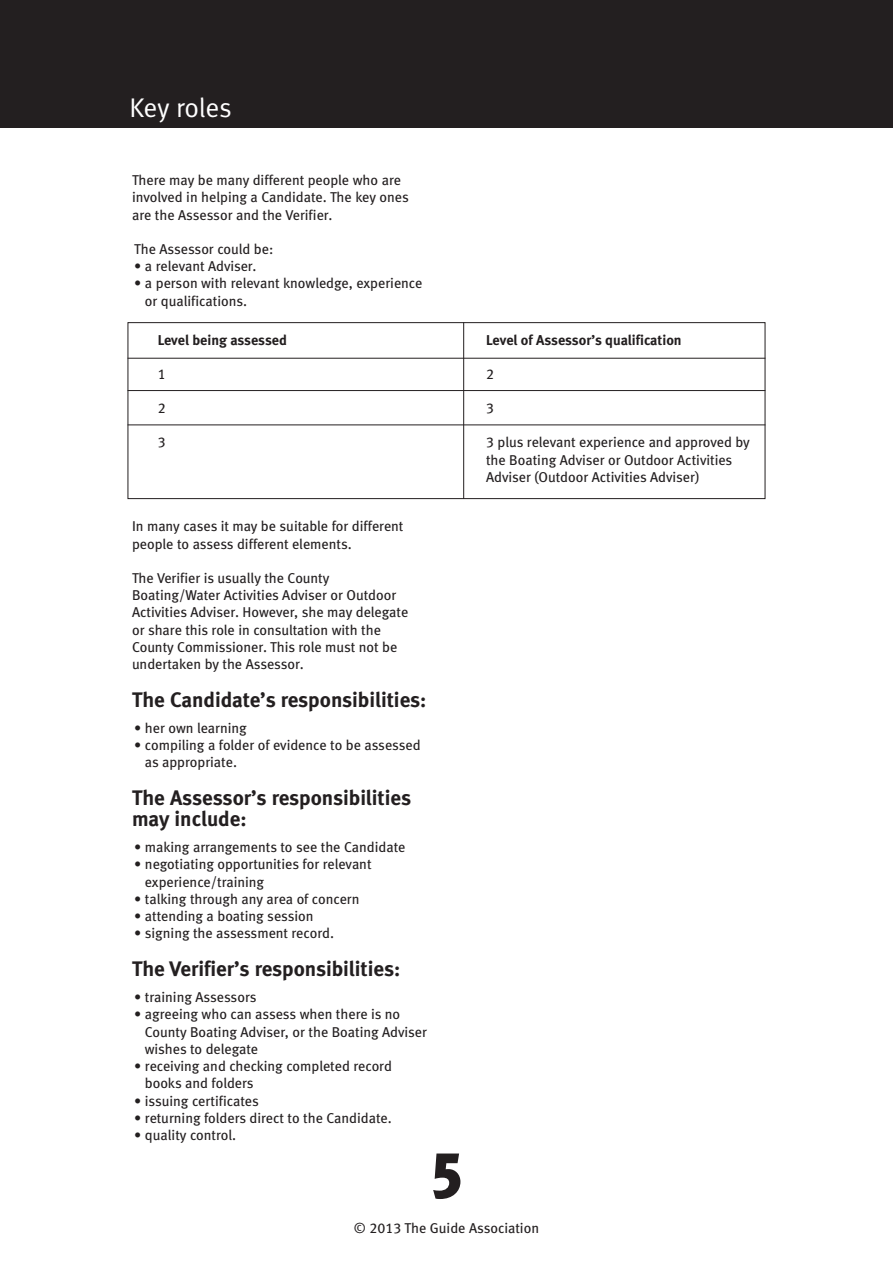
<style>
.page{position:relative;width:893px;height:1263px;background:#fff}
.page>*{position:absolute;margin:0;border:0;box-sizing:border-box;transform-origin:0 0}
.t1{font:64.05px "Meta Black LF";color:#231f20;scale:.95 1}
.t2{font:27px "Meta Normal LF";letter-spacing:-.005em;color:#fff}
.t3{font:21px/21px "Meta Bold LF";color:#231f20}
.t4{font:14.25px/17.2px "Meta Book LF";color:#231f20}
.t5{font:14.25px "Meta Bold LF";color:#231f20}
</style>
<div class="page">
<div style="left:0;top:0;width:893px;height:128px;background:#231f20"></div>
<div style="left:128px;top:322px;width:637px;height:177px;border:1px solid #231f20"></div>
<hr style="left:128px;top:358px;width:637px;height:1px;background:#231f20">
<hr style="left:128px;top:390px;width:637px;height:1px;background:#231f20">
<hr style="left:128px;top:424px;width:637px;height:1px;background:#231f20">
<hr style="left:463px;top:322px;width:1px;height:177px;background:#231f20">
<h2 class="t2" style="left:129px;top:98px;width:104px">Key roles</h2>
<p class="t4" style="left:132px;top:173px;width:278px">There may be many different people who are involved in helping a Candidate. The key ones are the Assessor and the Verifier.</p>
<p class="t4" style="left:134px;top:242px;width:141px">The Assessor could be:</p>
<p class="t4" style="left:134px;top:259px;width:124px">• a relevant Adviser.</p>
<p class="t4" style="left:145px;top:276px;width:279px;text-indent:-11px">• a person with relevant knowledge, experience or qualifications.</p>
<p class="t5" style="left:158px;top:335px;width:131px">Level being assessed</p>
<p class="t5" style="left:486px;top:335px;width:197px">Level of Assessor’s qualification</p>
<p class="t4" style="left:158px;top:367px;width:9px">1</p>
<p class="t4" style="left:486px;top:367px;width:9px">2</p>
<p class="t4" style="left:158px;top:401px;width:9px">2</p>
<p class="t4" style="left:486px;top:401px;width:9px">3</p>
<p class="t4" style="left:158px;top:435px;width:9px">3</p>
<p class="t4" style="left:486px;top:435px;width:265px">3 plus relevant experience and approved by the Boating Adviser or Outdoor Activities<br>Adviser (Outdoor Activities Adviser)</p>
<p class="t4" style="left:132px;top:519px;width:273px">In many cases it may be suitable for different people to assess different elements.</p>
<p class="t4" style="left:132px;top:571px;width:278px">The Verifier is usually the County Boating/Water Activities Adviser or Outdoor Activities Adviser. However, she may delegate or share this role in consultation with the County Commissioner. This role must not be undertaken by the Assessor.</p>
<h3 class="t3" style="left:132px;top:691px;width:296px">The Candidate’s responsibilities:</h3>
<p class="t4" style="left:134px;top:721px;width:114px">• her own learning</p>
<p class="t4" style="left:145px;top:738px;width:277px;text-indent:-11px">• compiling a folder of evidence to be assessed as appropriate.</p>
<h3 class="t3" style="left:132px;top:790px;width:281px">The Assessor’s responsibilities may include:</h3>
<p class="t4" style="left:134px;top:840px;width:273px">• making arrangements to see the Candidate</p>
<p class="t4" style="left:145px;top:857px;width:228px;text-indent:-11px">• negotiating opportunities for relevant experience/training</p>
<p class="t4" style="left:134px;top:892px;width:227px">• talking through any area of concern</p>
<p class="t4" style="left:134px;top:909px;width:181px">• attending a boating session</p>
<p class="t4" style="left:134px;top:926px;width:201px">• signing the assessment record.</p>
<h3 class="t3" style="left:132px;top:961px;width:270px">The Verifier’s responsibilities:</h3>
<p class="t4" style="left:134px;top:990px;width:124px">• training Assessors</p>
<p class="t4" style="left:145px;top:1007px;width:284px;text-indent:-11px">• agreeing who can assess when there is no<br>County Boating Adviser, or the Boating Adviser wishes to delegate</p>
<p class="t4" style="left:145px;top:1059px;width:249px;text-indent:-11px">• receiving and checking completed record books and folders</p>
<p class="t4" style="left:134px;top:1093px;width:126px">• issuing certificates</p>
<p class="t4" style="left:134px;top:1111px;width:259px">• returning folders direct to the Candidate.</p>
<p class="t4" style="left:134px;top:1128px;width:104px">• quality control.</p>
<h1 class="t1" style="left:429px;top:1152px;width:37px">5</h1>
<p class="t4" style="left:354px;top:1220px;width:187px">© 2013 The Guide Association</p>
</div>
